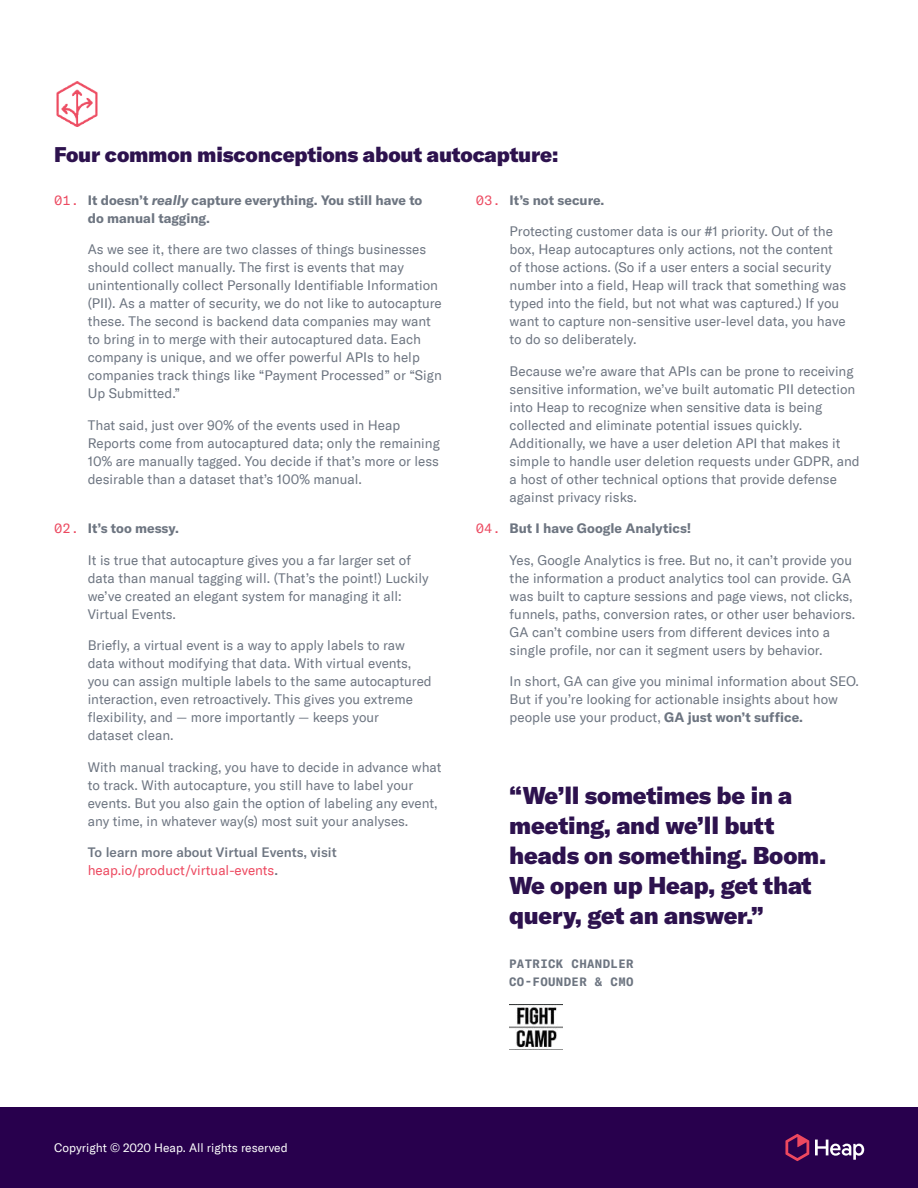
<style>
.page{position:relative;width:918px;height:1188px;background:#fff}
.page>*{position:absolute;margin:0;border:0;box-sizing:border-box;transform-origin:0 0}
.t1{font:900 24px/30px "GT America";letter-spacing:-.01em;color:#2d124e}
.t2{font:900 21px "GT America";letter-spacing:-.01em;color:#2d124e}
.t3{font:13.5px/18px "GT America";color:#6d7581}
.t4{font:700 13.5px/18px "GT America";color:#6d7581}
.t5{font:500 13.5px/18px "GT America";color:#6d7581}
.t6{font:12px "GT America";color:#fff}
.t7{font:700 12px/18px "GT America Mono";letter-spacing:.03em;color:#6d7581}
.s1{font-family:"GT America Mono";font-weight:400;color:#ec485f}
.s2{font-style:italic}
.s3{font-weight:400;color:#ed485f}
.s4{font-weight:700}
</style>
<div class="page">
<div style="left:0;top:1107px;width:918px;height:81px;background:#28004d"></div>
<svg style="left:815px;top:1140px;width:49px;height:20px"></svg>
<svg style="left:785px;top:1134px;width:24px;height:27px"></svg>
<img style="left:56px;top:81px;width:42px;height:45px">
<img style="left:509px;top:1004px;width:54px;height:46px">
<h2 class="t2" style="left:54px;top:141px;width:506px">Four common misconceptions about autocapture:</h2>
<p class="t4" style="left:88px;top:191px;width:336px;text-indent:-34px"><span class="s1">01.</span> It doesn’t <span class="s2">really</span> capture everything. You still have to do manual tagging.</p>
<p class="t3" style="left:88px;top:241px;width:356px">As we see it, there are two classes of things businesses should collect manually. The first is events that may unintentionally collect Personally Identifiable Information (PII). As a matter of security, we do not like to autocapture these. The second is backend data companies may want to bring in to merge with their autocaptured data. Each company is unique, and we offer powerful APIs to help companies track things like “Payment Processed” or “Sign Up Submitted.”</p>
<p class="t3" style="left:88px;top:416px;width:354px">That said, just over 90% of the events used in Heap Reports come from autocaptured data; only the remaining 10% are manually tagged. You decide if that’s more or less desirable than a dataset that’s 100% manual.</p>
<p class="t4" style="left:54px;top:519px;width:126px"><span class="s1">02.</span> It’s too messy.</p>
<p class="t3" style="left:88px;top:551px;width:342px">It is true that autocapture gives you a far larger set of data than manual tagging will. (That’s the point!) Luckily we’ve created an elegant system for managing it all:<br>Virtual Events.</p>
<p class="t3" style="left:88px;top:636px;width:346px">Briefly, a virtual event is a way to apply labels to raw data without modifying that data. With virtual events, you can assign multiple labels to the same autocaptured interaction, even retroactively. This gives you extreme flexibility, and — more importantly — keeps your<br>dataset clean.</p>
<p class="t3" style="left:88px;top:758px;width:355px">With manual tracking, you have to decide in advance what to track. With autocapture, you still have to label your events. But you also gain the option of labeling any event, any time, in whatever way(s) most suit your analyses.</p>
<p class="t5" style="left:88px;top:843px;width:250px">To learn more about Virtual Events, visit <span class="s3">heap.io/product/virtual-events</span>.</p>
<p class="t4" style="left:476px;top:191px;width:130px"><span class="s1">03.</span> It’s not secure.</p>
<p class="t3" style="left:510px;top:223px;width:338px">Protecting customer data is our #1 priority. Out of the box, Heap autocaptures only actions, not the content of those actions. (So if a user enters a social security number into a field, Heap will track that something was typed into the field, but not what was captured.) If you want to capture non-sensitive user-level data, you have to do so deliberately.</p>
<p class="t3" style="left:510px;top:362px;width:352px">Because we’re aware that APIs can be prone to receiving sensitive information, we’ve built automatic PII detection into Heap to recognize when sensitive data is being collected and eliminate potential issues quickly.<br>Additionally, we have a user deletion API that makes it simple to handle user deletion requests under GDPR, and a host of other technical options that provide defense against privacy risks.</p>
<p class="t4" style="left:476px;top:519px;width:217px"><span class="s1">04.</span> But I have Google Analytics!</p>
<p class="t3" style="left:510px;top:551px;width:347px">Yes, Google Analytics is free. But no, it can’t provide you the information a product analytics tool can provide. GA was built to capture sessions and page views, not clicks, funnels, paths, conversion rates, or other user behaviors.<br>GA can’t combine users from different devices into a single profile, nor can it segment users by behavior.</p>
<p class="t3" style="left:510px;top:672px;width:351px">In short, GA can give you minimal information about SEO.<br>But if you’re looking for actionable insights about how people use your product, <span class="s4">GA just won’t suffice.</span></p>
<h1 class="t1" style="left:509px;top:780px;width:319px">“We’ll sometimes be in a meeting, and we’ll butt heads on something. Boom.<br>We open up Heap, get that query, get an answer.”</h1>
<p class="t7" style="left:509px;top:954px;width:126px">PATRICK CHANDLER<br>CO-FOUNDER &amp; CMO</p>
<p class="t6" style="left:54px;top:1140px;width:235px">Copyright © 2020 Heap. All rights reserved</p>
</div>
